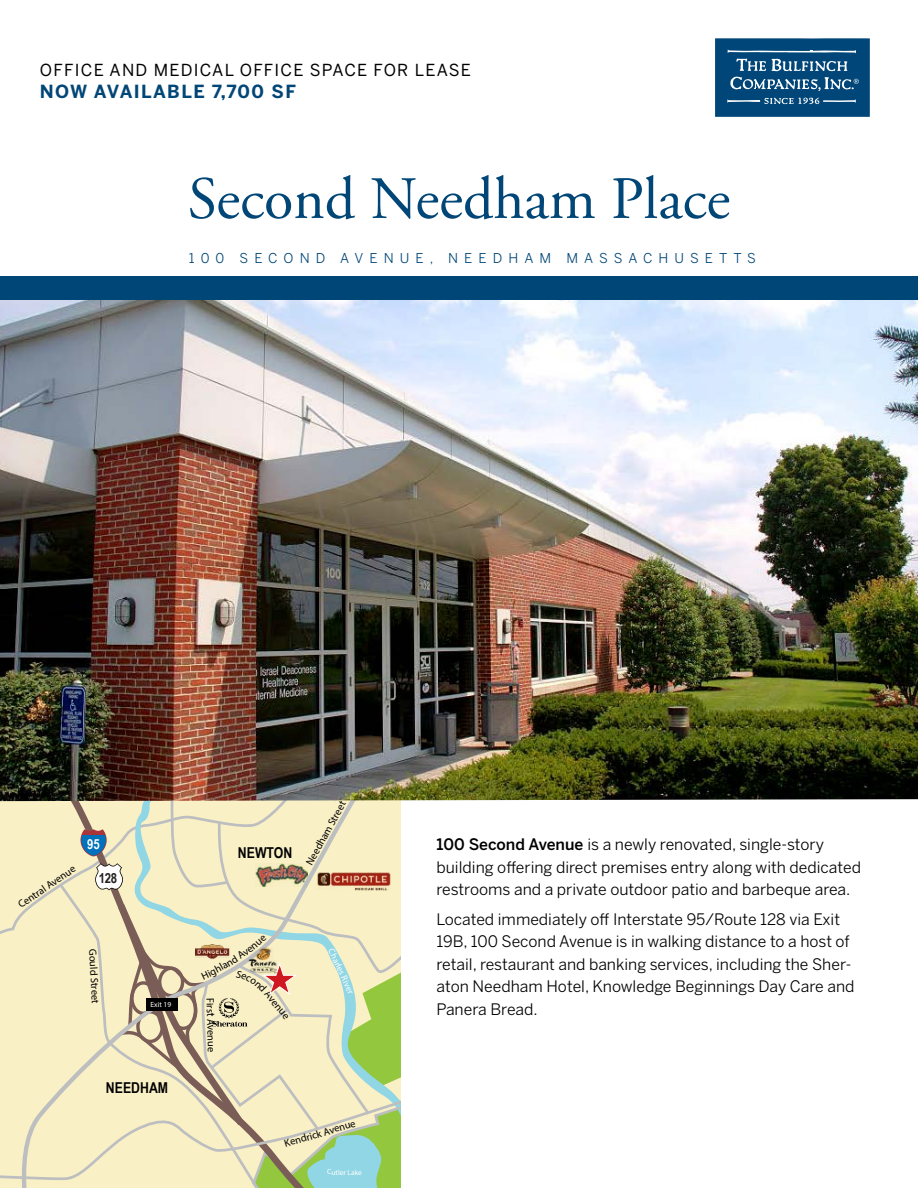
<style>
.page{position:relative;width:918px;height:1188px;background:#fff}
.page>*{position:absolute;margin:0;border:0;box-sizing:border-box;transform-origin:0 0}
.t1{font:60px "Adobe Garamond Pro";color:#004677}
.t2{font:700 18px "Benton Sans";letter-spacing:.075em;color:#004677}
.t3{font:16.5px "Benton Sans";letter-spacing:.075em;color:#000}
.t4{font:15.75px/22.5px "Benton Sans";color:#000}
.t5{font:700 15px "Arial Narrow";color:#000}
.t6{font:700 13.95px "Arial Narrow";color:#231f20}
.t7{font:700 13.95px "Arial Narrow";color:#fff}
.t8{font:13.5px "Benton Sans";letter-spacing:.45em;color:#004677}
.t9{font:10.5px "Myriad Pro";color:#000}
.t10{font:9px "Myriad Pro";color:#fff}
.t11{font:7.5px "Myriad Pro";letter-spacing:-.005em;color:#fff}
.s1{font-weight:500}
</style>
<div class="page">
<img style="left:0;top:300px;width:918px;height:501px">
<svg style="left:715px;top:38px;width:155px;height:79px;background:#1d5b87"></svg>
<div style="left:0;top:276px;width:918px;height:24px;background:#004677"></div>
<svg style="left:0;top:797px;width:400px;height:391px;background:#e4dfb8"></svg>
<p class="t3" style="left:40px;top:61px;width:432px">OFFICE AND MEDICAL OFFICE SPACE FOR LEASE</p>
<p class="t2" style="left:40px;top:81px;width:257px">NOW AVAILABLE 7,700 SF</p>
<h1 class="t1" style="left:188px;top:163px;width:544px">Second Needham Place</h1>
<p class="t8" style="left:189px;top:250px;width:423px">100 Second avenue, needham M ass</p>
<p class="t8" style="left:628px;top:250px;width:127px">achus etts</p>
<p class="t9" style="left:16px;top:900px;width:68px;rotate:-34deg">Central Avenue</p>
<p class="t7" style="left:87px;top:834px;width:14px">95</p>
<p class="t6" style="left:99px;top:868px;width:20px">128</p>
<p class="t9" style="left:99px;top:948px;width:56px;rotate:87deg">Gould Street</p>
<p class="t11" style="left:151px;top:1000px;width:22px">Exit 19</p>
<p class="t5" style="left:106px;top:1076px;width:64px">NEEDHAM</p>
<p class="t5" style="left:238px;top:841px;width:56px">NEWTON</p>
<p class="t9" style="left:303px;top:861px;width:73px;rotate:-61deg">Needham Street</p>
<p class="t9" style="left:216px;top:998px;width:55px;rotate:88deg">First Avenue</p>
<p class="t10" style="left:336px;top:947px;width:50px;rotate:65deg">Charles River</p>
<p class="t9" style="left:283px;top:1137px;width:75px;rotate:-16deg">Kendrick Avenue</p>
<p class="t11" style="left:327px;top:1167px;width:36px">Cutler Lake</p>
<p class="t4" style="left:436px;top:833px;width:426px"><span class="s1">100 Second Avenue</span> is a newly renovated, single-story building offering direct premises entry along with dedicated restrooms and a private outdoor patio and barbeque area.</p>
<p class="t4" style="left:436px;top:908px;width:420px">Located immediately off Interstate 95/Route 128 via Exit 19B, 100 Second Avenue is in walking distance to a host of retail, restaurant and banking services, including the Sher&shy;aton N eedham H otel, Knowledge Beginnings Day Care and Panera Bread.</p>
</div>
